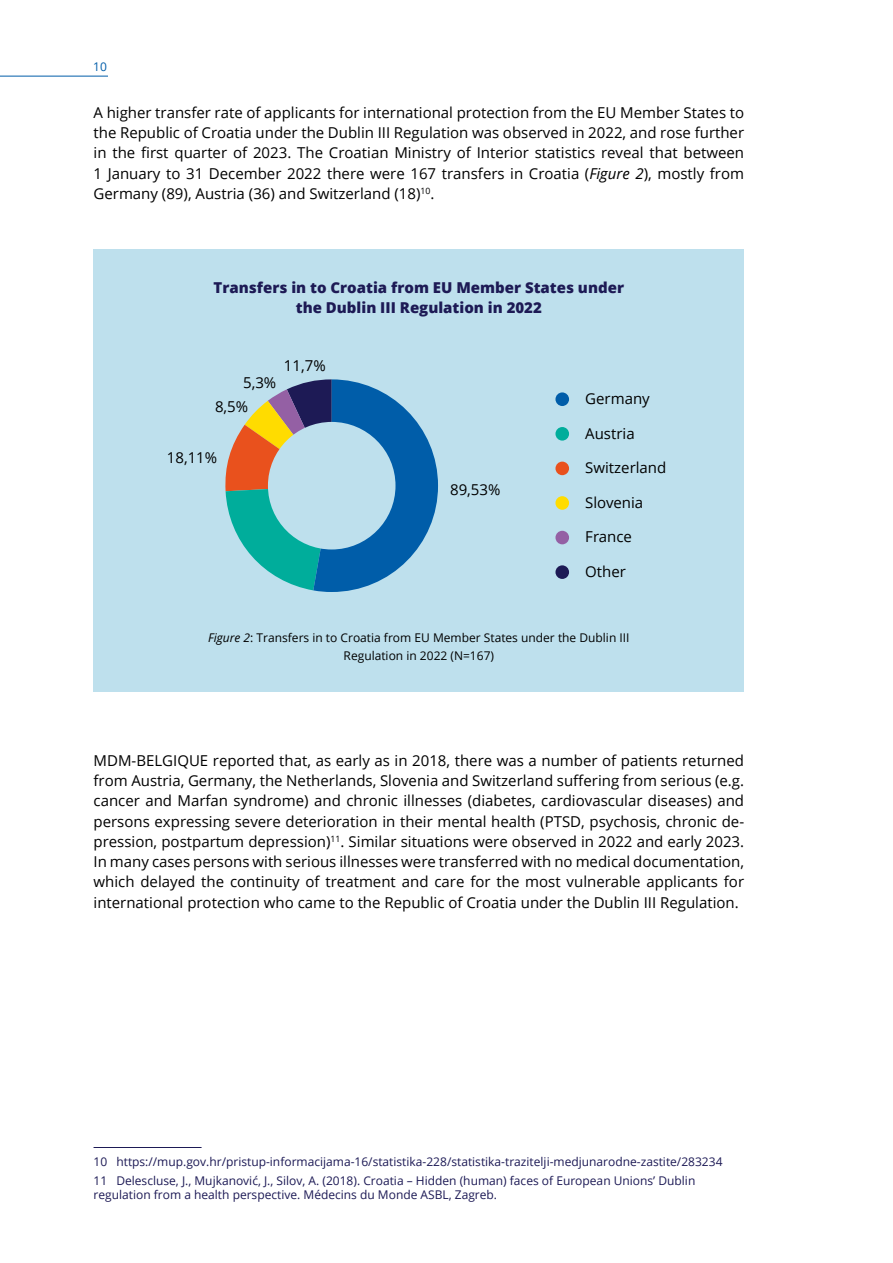
<style>
.page{position:relative;width:893px;height:1263px;background:#fff}
.page>*{position:absolute;margin:0;border:0;box-sizing:border-box;transform-origin:0 0}
.t1{font:15px/20.2px "Open Sans";color:#000;text-align:justify}
.t2{font:800 15px/20.2px "Open Sans";color:#1d1a55;text-align:center}
.t3{font:12px/18.6px "Open Sans";color:#1d1a55}
.t4{font:12px/18.8px "Open Sans";color:#000;text-align:center}
.t5{font:12px "Open Sans";color:#005da9}
.s1{font-style:italic}
</style>
<div class="page">
<div style="left:94px;top:249px;width:650px;height:443px;background:#bee0ed"></div>
<hr style="left:0;top:76px;width:108px;height:1px;background:#005da9">
<hr style="left:94px;top:1147px;width:108px;height:1px;background:#1d1a55">
<svg style="left:225px;top:379px;width:213px;height:213px"></svg>
<div style="left:555px;top:392px;width:14px;height:14px;background:#005da9;border-radius:50%"></div>
<div style="left:555px;top:427px;width:14px;height:14px;background:#00ad9b;border-radius:50%"></div>
<div style="left:555px;top:462px;width:14px;height:13px;background:#e9511d;border-radius:50%"></div>
<div style="left:555px;top:496px;width:14px;height:14px;background:#ffdc00;border-radius:50%"></div>
<div style="left:555px;top:531px;width:14px;height:13px;background:#9460a4;border-radius:50%"></div>
<div style="left:555px;top:565px;width:14px;height:14px;background:#1d1a55;border-radius:50%"></div>
<div style="left:268px;top:422px;width:127px;height:127px;background:#bee0ed;border-radius:50%"></div>
<p class="t5" style="left:93px;top:58px;width:15px">10</p>
<p class="t1" style="left:94px;top:102px;width:652px">A higher transfer rate of applicants for international protection from the EU Member States to the Republic of Croatia under the Dublin III Regulation was observed in 2022, and rose further in the first quarter of 2023. The Croatian Ministry of Interior statistics reveal that between 1 January to 31 December 2022 there were 167 transfers in Croatia (<span class="s1">Figure 2</span>), mostly from Germany (89), Austria (36) and Switzerland (18)<sup>10</sup>.</p>
<p class="t2" style="left:214px;top:276px;width:412px">Transfers in to Croatia from EU Member States under the Dublin III Regulation in 2022</p>
<p class="t1" style="left:243px;top:372px;width:35px">5,3%</p>
<p class="t1" style="left:215px;top:396px;width:35px">8,5%</p>
<p class="t1" style="left:284px;top:355px;width:43px">11,7%</p>
<p class="t1" style="left:167px;top:447px;width:52px">18,11%</p>
<p class="t1" style="left:450px;top:479px;width:52px">89,53%</p>
<p class="t1" style="left:585px;top:388px;width:66px">Germany</p>
<p class="t1" style="left:585px;top:423px;width:51px">Austria</p>
<p class="t1" style="left:585px;top:457px;width:83px">Switzerland</p>
<p class="t1" style="left:585px;top:492px;width:60px">Slovenia</p>
<p class="t1" style="left:585px;top:526px;width:48px">France</p>
<p class="t1" style="left:585px;top:561px;width:42px">Other</p>
<p class="t4" style="left:208px;top:628px;width:423px"><span class="s1">Figure 2</span>: Transfers in to Croatia from EU Member States under the Dublin III<br>Regulation in 2022 (N=167)</p>
<p class="t1" style="left:94px;top:750px;width:652px">MDM-BELGIQUE reported that, as early as in 2018, there was a number of patients returned from Austria, Germany, the Netherlands, Slovenia and Switzerland suffering from serious (e.g. cancer and Marfan syndrome) and chronic illnesses (diabetes, cardiovascular diseases) and persons expressing severe deterioration in their mental health (PTSD, psychosis, chronic de&shy;pression, postpartum depression)<sup>11</sup>. Similar situations were observed in 2022 and early 2023.<br>In many cases persons with serious illnesses were transferred with no medical documentation, which delayed the continuity of treatment and care for the most vulnerable applicants for international protection who came to the Republic of Croatia under the Dublin III Regulation.</p>
<p class="t3" style="left:94px;top:1152px;width:630px">10 https://mup.gov.hr/pristup-informacijama-16/statistika-228/statistika-trazitelji-medjunarodne-zastite/283234<br>11 Delescluse, J., Mujkanović, J., Silov, A. (2018). Croatia – Hidden (human) faces of European Unions’ Dublin</p>
<p class="t3" style="left:94px;top:1185px;width:405px">regulation from a health perspective. Médecins du Monde ASBL, Zagreb.</p>
</div>
